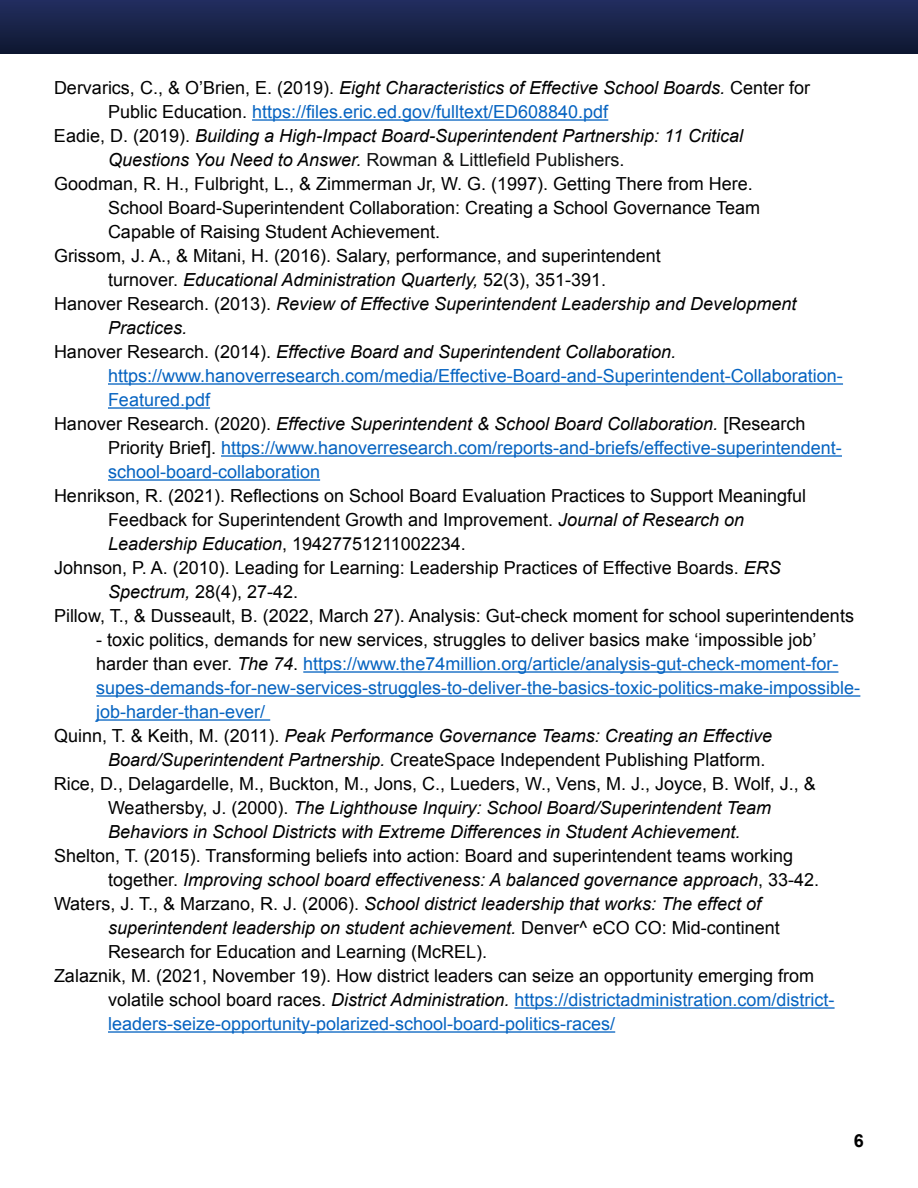
<style>
.page{position:relative;width:918px;height:1188px;background:#fff}
.page>*{position:absolute;margin:0;border:0;box-sizing:border-box;transform-origin:0 0}
.t1{font:italic 18px "Arial";color:#000}
.Normal__Web{font:18px "Arial";color:#000}
.Normal__Web-2{font:18px/24px "Arial";color:#0563c1}
.t2{font:18px "Arial";color:#0f1111}
.t3{font:700 18px "Arial";color:#000}
.s1{font-style:normal}
.s2{color:#000}
.s3{font-style:italic;color:#000}
.s4{font-style:italic}
</style>
<div class="page">
<div style="left:0;top:0;width:918px;height:54px;background:linear-gradient(to bottom,#232e5f,#0e1730)"></div>
<hr style="left:252px;top:119px;width:356px;height:2px;background:#0563c1">
<hr style="left:108px;top:383px;width:735px;height:2px;background:#0563c1">
<hr style="left:108px;top:407px;width:102px;height:2px;background:#0563c1">
<hr style="left:221px;top:455px;width:621px;height:2px;background:#0563c1">
<hr style="left:108px;top:479px;width:212px;height:2px;background:#0563c1">
<hr style="left:303px;top:671px;width:535px;height:2px;background:#0563c1">
<hr style="left:96px;top:695px;width:764px;height:2px;background:#0563c1">
<hr style="left:96px;top:719px;width:174px;height:2px;background:#0563c1">
<hr style="left:514px;top:1007px;width:321px;height:2px;background:#0563c1">
<hr style="left:108px;top:1031px;width:507px;height:2px;background:#0563c1">
<p class="t1" style="left:54px;top:76px;width:758px"><span class="s1">Dervarics, C., &amp; O’Brien, E. (2019).</span> Eight Characteristics of Effective School Boards. <span class="s1">Center for</span></p>
<p class="Normal__Web-2" style="left:108px;top:100px;width:502px"><span class="s2">Public Education.</span> https://files.eric.ed.gov/fulltext/ED608840.pdf</p>
<p class="t1" style="left:54px;top:124px;width:691px"><span class="s1">Eadie, D. (2019).</span> Building a High-Impact Board-Superintendent Partnership: 11 Critical</p>
<p class="t2" style="left:108px;top:148px;width:518px"><span class="s3">Questions You Need to Answer.</span> Rowman &amp; Littlefield Publishers<span class="s2">.</span></p>
<p class="Normal__Web" style="left:54px;top:172px;width:700px">Goodman, R. H., Fulbright, L., &amp; Zimmerman Jr, W. G. (1997). Getting There from Here.</p>
<p class="Normal__Web" style="left:108px;top:196px;width:654px">School Board-Superintendent Collaboration: Creating a School Governance Team</p>
<p class="Normal__Web" style="left:108px;top:220px;width:334px">Capable of Raising Student Achievement.</p>
<p class="Normal__Web" style="left:54px;top:244px;width:608px">Grissom, J. A., &amp; Mitani, H. (2016). Salary, performance, and superintendent</p>
<p class="t1" style="left:108px;top:268px;width:500px"><span class="s1">turnover.</span> Educational Administration Quarterly, <span class="s1">52(3), 351-391.</span></p>
<p class="t1" style="left:54px;top:292px;width:744px"><span class="s1">Hanover Research. (2013).</span> Review of Effective Superintendent Leadership and Development</p>
<p class="t1" style="left:108px;top:316px;width:81px">Practices.</p>
<p class="t1" style="left:54px;top:340px;width:624px"><span class="s1">Hanover Research. (2014).</span> Effective Board and Superintendent Collaboration.</p>
<p class="Normal__Web-2" style="left:108px;top:364px;width:736px">https://www.hanoverresearch.com/media/Effective-Board-and-Superintendent-Collaboration-<br>Featured.pdf</p>
<p class="t1" style="left:54px;top:412px;width:753px"><span class="s1">Hanover Research. (2020).</span> Effective Superintendent &amp; School Board Collaboration. <span class="s1">[Research</span></p>
<p class="Normal__Web-2" style="left:108px;top:436px;width:735px"><span class="s2">Priority Brief].</span> https://www.hanoverresearch.com/reports-and-briefs/effective-superintendent&shy;school-board-collaboration</p>
<p class="Normal__Web" style="left:54px;top:484px;width:754px">Henrikson, R. (2021). Reflections on School Board Evaluation Practices to Support Meaningful</p>
<p class="Normal__Web" style="left:108px;top:508px;width:638px">Feedback for Superintendent Growth and Improvement. <span class="s4">Journal of Research on</span></p>
<p class="t1" style="left:108px;top:532px;width:359px">Leadership Education<span class="s1">, 19427751211002234.</span></p>
<p class="Normal__Web" style="left:54px;top:556px;width:728px">Johnson, P. A. (2010). Leading for Learning: Leadership Practices of Effective Boards. <span class="s4">ERS</span></p>
<p class="Normal__Web" style="left:108px;top:580px;width:192px"><span class="s4">Spectrum,</span> 28(4), 27-42.</p>
<p class="Normal__Web" style="left:54px;top:604px;width:802px">Pillow, T., &amp; Dusseault, B. (2022, March 27). Analysis: Gut-check moment for school superintendents</p>
<p class="Normal__Web-2" style="left:96px;top:628px;width:766px"><span class="s2">- toxic politics, demands for new services, struggles to deliver basics make ‘impossible job’ harder than ever.</span> <span class="s3">The 74</span><span class="s2">.</span> https://www.the74million.org/article/analysis-gut-check-moment-for&shy;supes-demands-for-new-services-struggles-to-deliver-the-basics-toxic-politics-make-impossible&shy;job-harder-than-ever/</p>
<p class="t1" style="left:54px;top:724px;width:720px"><span class="s1">Quinn, T. &amp; Keith, M. (2011).</span> Peak Performance Governance Teams: Creating an Effective</p>
<p class="Normal__Web" style="left:108px;top:748px;width:659px"><span class="s4">Board/Superintendent Partnership.</span> CreateSpace Independent Publishing Platform.</p>
<p class="Normal__Web" style="left:54px;top:772px;width:763px">Rice, D., Delagardelle, M., Buckton, M., Jons, C., Lueders, W., Vens, M. J., Joyce, B. Wolf, J., &amp;</p>
<p class="t1" style="left:108px;top:796px;width:665px"><span class="s1">Weathersby, J. (2000).</span> The Lighthouse Inquiry: School Board/Superintendent Team</p>
<p class="t1" style="left:108px;top:820px;width:634px">Behaviors in School Districts with Extreme Differences in Student Achievement.</p>
<p class="Normal__Web" style="left:54px;top:844px;width:741px">Shelton, T. (2015). Transforming beliefs into action: Board and superintendent teams working</p>
<p class="t1" style="left:108px;top:868px;width:713px"><span class="s1">together.</span> Improving school board effectiveness: A balanced governance approach<span class="s1">, 33-42.</span></p>
<p class="t1" style="left:54px;top:892px;width:709px"><span class="s1">Waters, J. T., &amp; Marzano, R. J. (2006).</span> School district leadership that works: The effect of</p>
<p class="t1" style="left:108px;top:916px;width:673px">superintendent leadership on student achievement. <span class="s1">Denver^ eCO CO: Mid-continent</span></p>
<p class="Normal__Web" style="left:108px;top:940px;width:381px">Research for Education and Learning (McREL).</p>
<p class="Normal__Web" style="left:54px;top:964px;width:762px">Zalaznik, M. (2021, November 19). How district leaders can seize an opportunity emerging from</p>
<p class="Normal__Web-2" style="left:108px;top:988px;width:728px"><span class="s2">volatile school board races.</span> <span class="s3">District Administration.</span> https://districtadministration.com/district&shy;leaders-seize-opportunity-polarized-school-board-politics-races/</p>
<p class="t3" style="left:854px;top:1129px;width:12px">6</p>
</div>
